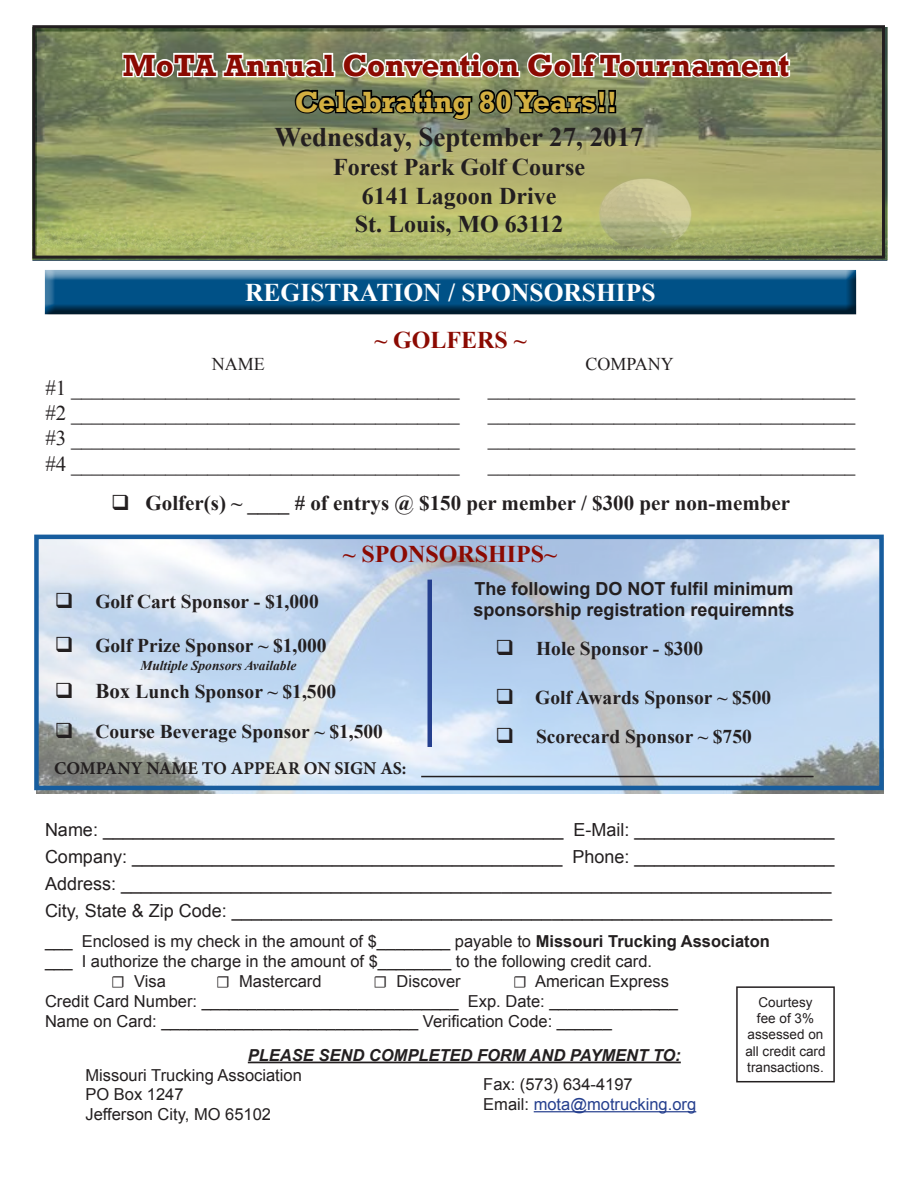
<style>
.page{position:relative;width:918px;height:1188px;background:#fff}
.page>*{position:absolute;margin:0;border:0;box-sizing:border-box;transform-origin:0 0}
.t1{font:700 31.5px "Rockwell";color:#8b0a02}
.t2{font:700 30px "Rockwell";color:#d3af41}
.t3{font:700 27px "Times New Roman";color:#231f20}
.t4{font:700 25.5px "Times New Roman";color:#fff}
.t5{font:700 24px "Times New Roman";color:#231f20}
.t6{font:700 24px "Times New Roman";color:#8b0a02}
.t7{font:21px "Times New Roman";color:#231f20}
.t8{font:700 21px "Times New Roman";color:#231f20}
.t9{font:700 19.5px "Times New Roman";color:#231f20}
.t10{font:18px "Arial";color:#231f20}
.t11{font:700 18px "Arial";color:#231f20}
.t12{font:700 18px "Minion Pro";letter-spacing:-.005em;color:#231f20}
.t13{font:18px "Times New Roman";color:#231f20}
.t14{font:16.5px "Arial";color:#231f20}
.t15{font:italic 700 16.5px "Arial";color:#231f20}
.t16{font:16.5px "Arial";color:#253f8e}
.t17{font:13.5px/16.2px "Arial";color:#231f20;text-align:center}
.t18{font:italic 700 13.5px "Times New Roman";color:#231f20}
.s1{font-size:21px}
.s2{font-weight:700}
.s3{font-family:"Minion Pro"}
.s4{color:#231f20}
</style>
<div class="page">
<img style="left:36px;top:29px;width:845px;height:226px">
<div style="left:32px;top:25px;width:853px;height:234px;border:3px solid #231f20"></div>
<img style="left:36px;top:540px;width:847px;height:253px">
<svg style="left:121px;top:48px;width:671px;height:78px;background:#868f74"></svg>
<div style="left:38px;top:270px;width:819px;height:45px;background:#231f20;opacity:.75"></div>
<hr style="left:421px;top:776px;width:393px;height:1px;background:#231f20">
<hr style="left:248px;top:1062px;width:433px;height:1px;background:#231f20">
<div style="left:736px;top:986px;width:99px;height:96px;border:2px solid #231f20"></div>
<hr style="left:534px;top:1111px;width:162px;height:1px;background:#253f8e">
<div style="left:34px;top:535px;width:850px;height:255px;border:4px solid #175d9e"></div>
<hr style="left:428px;top:580px;width:4px;height:167px;background:#253f8e">
<p class="t1" style="left:123px;top:46px;width:668px">MoTA Annual Convention Golf Tournament</p>
<p class="t2" style="left:295px;top:84px;width:324px">Celebrating 80 Years!!</p>
<p class="t3" style="left:275px;top:118px;width:371px">Wednesday, September 27, 2017</p>
<p class="t5" style="left:333px;top:150px;width:254px">Forest Park Golf Course</p>
<p class="t5" style="left:362px;top:178px;width:196px">6141 Lagoon Drive</p>
<p class="t5" style="left:355px;top:207px;width:210px">St. Louis, MO 63112</p>
<h3 class="t4" style="left:245px;top:274px;width:412px">REGISTRATION / SPONSORSHIPS</h3>
<p class="t6" style="left:375px;top:323px;width:153px">~ GOLFERS ~</p>
<p class="t13" style="left:212px;top:351px;width:54px">NAME</p>
<p class="t13" style="left:585px;top:351px;width:90px">COMPANY</p>
<p class="t7" style="left:45px;top:373px;width:416px">#1 _____________________________________</p>
<p class="t7" style="left:488px;top:373px;width:369px">___________________________________</p>
<p class="t7" style="left:45px;top:398px;width:416px">#2 _____________________________________</p>
<p class="t7" style="left:488px;top:398px;width:369px">___________________________________</p>
<p class="t7" style="left:45px;top:423px;width:416px">#3 _____________________________________</p>
<p class="t7" style="left:488px;top:423px;width:369px">___________________________________</p>
<p class="t7" style="left:45px;top:449px;width:416px">#4 _____________________________________</p>
<p class="t7" style="left:488px;top:449px;width:369px">___________________________________</p>
<p class="t8" style="left:111px;top:488px;width:681px">❑ Golfer(s) ~ ____ # of entrys @ $150 per member / $300 per non-member</p>
<p class="t9" style="left:55px;top:588px;width:265px">❑ Golf Cart Sponsor - $1,000</p>
<p class="t6" style="left:343px;top:537px;width:215px">~ SPONSORSHIPS~</p>
<p class="t11" style="left:475px;top:575px;width:321px">The following DO NOT fulfil minimum</p>
<p class="t11" style="left:474px;top:597px;width:323px">sponsorship registration requiremnts</p>
<p class="t9" style="left:55px;top:631px;width:273px">❑ Golf Prize Sponsor ~ $1,000</p>
<p class="t18" style="left:140px;top:656px;width:158px">Multiple Sponsors Available</p>
<p class="t9" style="left:55px;top:678px;width:283px">❑ <span class="s1">Box</span> Lunch Sponsor ~ $1,500</p>
<p class="t9" style="left:55px;top:717px;width:330px">❑ Course Beverage Sponsor ~ $1,500</p>
<p class="t12" style="left:54px;top:756px;width:354px">COMPANY NAME TO APPEAR ON SIGN AS:</p>
<p class="t9" style="left:496px;top:635px;width:209px">❑ Hole Sponsor - $300</p>
<p class="t9" style="left:496px;top:683px;width:277px">❑ Golf Awards Sponsor ~ $500</p>
<p class="t9" style="left:496px;top:723px;width:258px">❑ Scorecard Sponsor ~ $750</p>
<p class="t10" style="left:45px;top:817px;width:791px">Name: ______________________________________________ E-Mail: ____________________</p>
<p class="t10" style="left:45px;top:844px;width:791px">Company: ___________________________________________ Phone: ____________________</p>
<p class="t10" style="left:45px;top:871px;width:788px">Address: _______________________________________________________________________</p>
<p class="t10" style="left:45px;top:898px;width:789px">City, State &amp; Zip Code: ____________________________________________________________</p>
<p class="t14" style="left:45px;top:930px;width:726px">___ Enclosed is my check in the amount of $________ payable to <span class="s2">Missouri Trucking Associaton</span></p>
<p class="t14" style="left:45px;top:950px;width:609px">___ I authorize the charge in the amount of $________ to the following credit card.</p>
<p class="t14" style="left:111px;top:970px;width:56px"><span class="s3">☐</span> Visa</p>
<p class="t14" style="left:216px;top:970px;width:107px"><span class="s3">☐</span> Mastercard</p>
<p class="t14" style="left:374px;top:970px;width:89px"><span class="s3">☐</span> Discover</p>
<p class="t14" style="left:513px;top:970px;width:158px"><span class="s3">☐</span> American Express</p>
<p class="t14" style="left:45px;top:990px;width:634px">Credit Card Number: ____________________________ Exp. Date: ______________</p>
<p class="t14" style="left:45px;top:1009px;width:568px">Name on Card: ____________________________ Verification Code: ______</p>
<p class="t15" style="left:248px;top:1044px;width:434px">PLEASE SEND COMPLETED FORM AND PAYMENT TO:</p>
<p class="t14" style="left:86px;top:1063px;width:218px">Missouri Trucking Association</p>
<p class="t14" style="left:86px;top:1083px;width:100px">PO Box 1247</p>
<p class="t14" style="left:86px;top:1103px;width:187px">Jefferson City, MO 65102</p>
<p class="t17" style="left:745px;top:994px;width:82px">Courtesy<br>fee of 3% assessed on all credit card transactions.</p>
<p class="t14" style="left:483px;top:1073px;width:151px">Fax: (573) 634-4197</p>
<p class="t16" style="left:483px;top:1093px;width:214px"><span class="s4">Email:</span> mota@motrucking.org</p>
</div>
